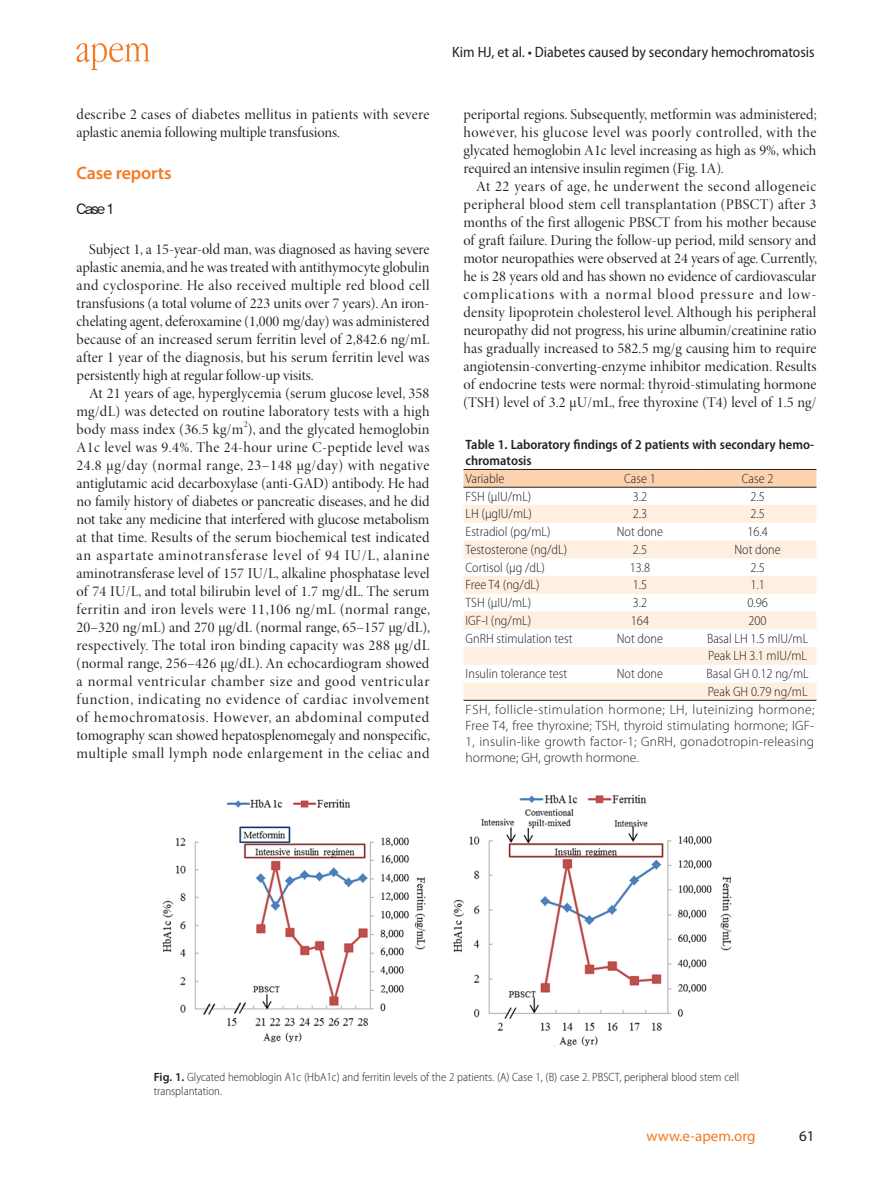
<style>
.page{position:relative;width:893px;height:1191px;background:#fff}
.page>*{position:absolute;margin:0;border:0;box-sizing:border-box;transform-origin:0 0}
.New_서론{font:600 18px "Myriad Pro";letter-spacing:-.01em;color:#f47921}
.영문바탕{font:15px/18px "Minion Pro Disp";letter-spacing:.01em;color:#231f20;text-align:justify}
.t1{font:semi-condensed 15px "Myriad Pro";color:#231f20}
.t2{font:15px "Myriad Pro";color:#f47921}
.t3{font:15px "Myriad Pro";color:#231f20}
._1{font:14.25px "YDIYGO330";color:#231f20}
.t4{font:300 semi-condensed 13.5px "Myriad Pro";color:#231f20}
.t5{font:300 13.5px/16.2px "Myriad Pro";letter-spacing:.015em;color:#231f20;text-align:justify}
.t6{font:600 semi-condensed 13.5px/16.2px "Myriad Pro";color:#231f20}
.t7{font:300 semi-condensed 12px/14.4px "Myriad Pro";color:#231f20}
.영문바탕-2{font:8.7px "Minion Pro Disp";color:#231f20}
.s1{font-weight:600;font-stretch:normal}
</style>
<div class="page">
<svg style="left:77px;top:43px;width:73px;height:27px"></svg>
<img style="left:162px;top:794px;width:570px;height:253px">
<div style="left:463px;top:470px;width:353px;height:17px;background:#fcd2af"></div>
<svg style="left:463px;top:505px;width:353px;height:195px;fill:#feefe1"></svg>
<hr style="left:463px;top:469px;width:118px;height:1px;background:#231f20">
<hr style="left:581px;top:469px;width:118px;height:1px;background:#231f20">
<hr style="left:699px;top:469px;width:117px;height:1px;background:#231f20">
<hr style="left:463px;top:487px;width:118px;height:1px;background:#231f20">
<hr style="left:581px;top:487px;width:118px;height:1px;background:#231f20">
<hr style="left:699px;top:487px;width:117px;height:1px;background:#231f20">
<hr style="left:463px;top:700px;width:118px;height:1px;background:#231f20">
<hr style="left:581px;top:700px;width:118px;height:1px;background:#231f20">
<hr style="left:699px;top:700px;width:117px;height:1px;background:#231f20">
<p class="영문바탕" style="left:77px;top:105px;width:354px">describe 2 cases of diabetes mellitus in patients with severe aplastic anemia following multiple transfusions.</p>
<p class="New_서론" style="left:77px;top:161px;width:96px">Case reports</p>
<p class="_1" style="left:77px;top:201px;width:40px">Case 1</p>
<p class="영문바탕" style="left:77px;top:240px;width:354px;text-indent:13px">Subject 1, a 15-year-old man, was diagnosed as having severe aplastic anemia, and he was treated with antithymocyte globulin and cyclosporine. He also received multiple red blood cell transfusions (a total volume of 223 units over 7 years). An iron&shy;chelating agent, deferoxamine (1,000 mg/day) was administered because of an increased serum ferritin level of 2,842.6 ng/mL after 1 year of the diagnosis, but his serum ferritin level was persistently high at regular follow-up visits.</p>
<p class="영문바탕" style="left:77px;top:384px;width:354px;text-indent:13px">At 21 years of age, hyperglycemia (serum glucose level, 358 mg/dL) was detected on routine laboratory tests with a high body mass index (36.5 kg/m ), and the glycated hemoglobin</p>
<p class="영문바탕-2" style="left:244px;top:419px;width:5px">2</p>
<p class="영문바탕" style="left:77px;top:438px;width:355px">A1c level was 9.4%. The 24-hour urine C-peptide level was 24.8 μg/day (normal range, 23–148 μg/day) with negative antiglutamic acid decarboxylase (anti-GAD) antibody. He had no family history of diabetes or pancreatic diseases, and he did not take any medicine that interfered with glucose metabolism at that time. Results of the serum biochemical test indicated an aspartate aminotransferase level of 94 IU/L, alanine aminotransferase level of 157 IU/L, alkaline phosphatase level of 74 IU/L, and total bilirubin level of 1.7 mg/dL. The serum ferritin and iron levels were 11,106 ng/mL (normal range, 20–320 ng/mL) and 270 μg/dL (normal range, 65–157 μg/dL), respectively. The total iron binding capacity was 288 μg/dL (normal range, 256–426 μg/dL). An echocardiogram showed a normal ventricular chamber size and good ventricular function, indicating no evidence of cardiac involvement of hemochromatosis. However, an abdominal computed tomography scan showed hepatosplenomegaly and nonspecific, multiple small lymph node enlargement in the celiac and</p>
<p class="t1" style="left:452px;top:42px;width:364px">Kim HJ, et al. • Diabetes caused by secondary hemochromatosis</p>
<p class="영문바탕" style="left:463px;top:105px;width:355px">periportal regions. Subsequently, metformin was administered; however, his glucose level was poorly controlled, with the glycated hemoglobin A1c level increasing as high as 9%, which required an intensive insulin regimen (Fig. 1A).</p>
<p class="영문바탕" style="left:463px;top:177px;width:355px;text-indent:13px">At 22 years of age, he underwent the second allogeneic peripheral blood stem cell transplantation (PBSCT) after 3 months of the first allogenic PBSCT from his mother because of graft failure. During the follow-up period, mild sensory and motor neuropathies were observed at 24 years of age. Currently, he is 28 years old and has shown no evidence of cardiovascular complications with a normal blood pressure and low&shy;density lipoprotein cholesterol level. Although his peripheral neuropathy did not progress, his urine albumin/creatinine ratio has gradually increased to 582.5 mg/g causing him to require angiotensin-converting-enzyme inhibitor medication. Results of endocrine tests were normal: thyroid-stimulating hormone (TSH) level of 3.2 μU/mL, free thyroxine (T4) level of 1.5 ng/</p>
<p class="t6" style="left:466px;top:436px;width:350px">Table 1. Laboratory findings of 2 patients with secondary hemo&shy;chromatosis</p>
<p class="t4" style="left:466px;top:470px;width:40px">Variable</p>
<p class="t4" style="left:624px;top:470px;width:33px">Case 1</p>
<p class="t4" style="left:742px;top:470px;width:33px">Case 2</p>
<p class="t4" style="left:466px;top:488px;width:67px">FSH (μIU/mL)</p>
<p class="t4" style="left:633px;top:488px;width:16px">3.2</p>
<p class="t4" style="left:750px;top:488px;width:16px">2.5</p>
<p class="t4" style="left:466px;top:506px;width:68px">LH (μgIU/mL)</p>
<p class="t4" style="left:633px;top:506px;width:16px">2.3</p>
<p class="t4" style="left:750px;top:506px;width:16px">2.5</p>
<p class="t4" style="left:466px;top:523px;width:86px">Estradiol (pg/mL)</p>
<p class="t4" style="left:617px;top:523px;width:48px">Not done</p>
<p class="t4" style="left:747px;top:523px;width:22px">16.4</p>
<p class="t4" style="left:466px;top:541px;width:103px">Testosterone (ng/dL)</p>
<p class="t4" style="left:633px;top:541px;width:16px">2.5</p>
<p class="t4" style="left:734px;top:541px;width:48px">Not done</p>
<p class="t4" style="left:466px;top:559px;width:81px">Cortisol (μg /dL)</p>
<p class="t4" style="left:630px;top:559px;width:22px">13.8</p>
<p class="t4" style="left:750px;top:559px;width:16px">2.5</p>
<p class="t4" style="left:466px;top:577px;width:76px">Free T4 (ng/dL)</p>
<p class="t4" style="left:633px;top:577px;width:16px">1.5</p>
<p class="t4" style="left:750px;top:577px;width:16px">1.1</p>
<p class="t4" style="left:466px;top:594px;width:67px">TSH (μIU/mL)</p>
<p class="t4" style="left:633px;top:594px;width:16px">3.2</p>
<p class="t4" style="left:747px;top:594px;width:22px">0.96</p>
<p class="t4" style="left:466px;top:612px;width:67px">IGF-I (ng/mL)</p>
<p class="t4" style="left:631px;top:612px;width:20px">164</p>
<p class="t4" style="left:748px;top:612px;width:20px">200</p>
<p class="t4" style="left:466px;top:630px;width:108px">GnRH stimulation test</p>
<p class="t4" style="left:617px;top:630px;width:48px">Not done</p>
<p class="t4" style="left:707px;top:630px;width:103px">Basal LH 1.5 mIU/mL</p>
<p class="t4" style="left:708px;top:648px;width:100px">Peak LH 3.1 mIU/mL</p>
<p class="t4" style="left:466px;top:665px;width:103px">Insulin tolerance test</p>
<p class="t4" style="left:617px;top:665px;width:48px">Not done</p>
<p class="t4" style="left:707px;top:665px;width:104px">Basal GH 0.12 ng/mL</p>
<p class="t4" style="left:708px;top:683px;width:101px">Peak GH 0.79 ng/mL</p>
<p class="t5" style="left:466px;top:701px;width:350px">FSH, follicle-stimulation hormone; LH, luteinizing hormone; Free T4, free thyroxine; TSH, thyroid stimulating hormone; IGF-1, insulin-like growth factor-1; GnRH, gonadotropin-releasing hormone; GH, growth hormone.</p>
<p class="t7" style="left:154px;top:1069px;width:587px"><span class="s1">Fig. 1.</span> Glycated hemoblogin A1c (HbA1c) and ferritin levels of the 2 patients. (A) Case 1, (B) case 2. PBSCT, peripheral blood stem cell transplantation.</p>
<p class="t2" style="left:647px;top:1126px;width:110px">www.e-apem.org</p>
<p class="t3" style="left:799px;top:1126px;width:17px">61</p>
</div>
